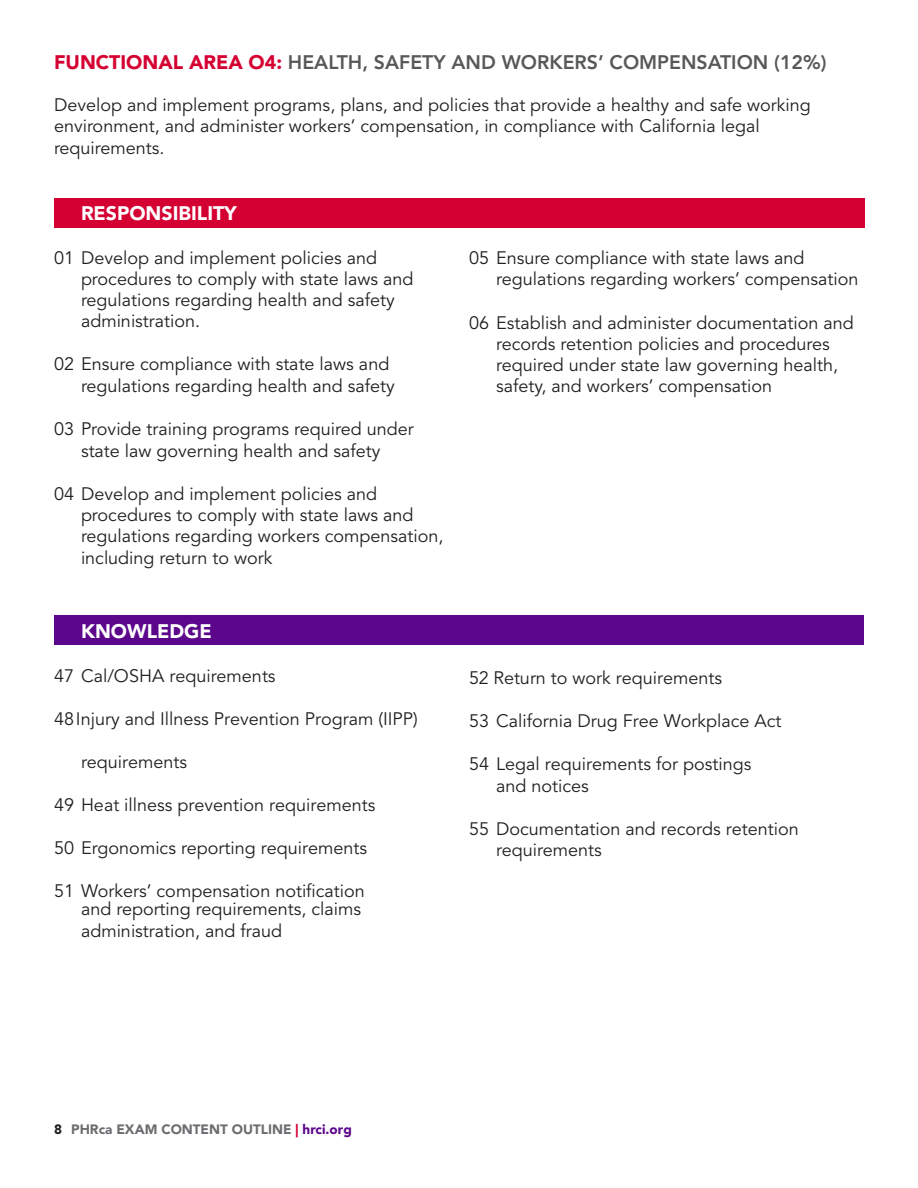
<style>
.page{position:relative;width:918px;height:1188px;background:#fff}
.page>*{position:absolute;margin:0;border:0;box-sizing:border-box;transform-origin:0 0}
.t1{font:800 19.5px "Avenir LT Std";color:#57585a}
.t2{font:900 19.5px "Avenir LT Std";color:#fff}
.t3{font:18px/17.5px "Avenir LT Std";color:#231f20;text-align:right}
.t4{font:900 13.5px "Avenir LT Std";color:#6c6d70}
.s1{font-weight:900;color:#d50032}
.s2{color:#231f20}
.s3{color:#d50032}
.s4{color:#5c068c}
</style>
<div class="page">
<div style="left:54px;top:615px;width:810px;height:30px;background:#5c068c"></div>
<div style="left:55px;top:199px;width:810px;height:29px;background:#d50032"></div>
<p class="t1" style="left:54px;top:50px;width:774px"><span class="s1">FUNCTIONAL AREA O4:</span> HEALTH, SAFETY AND WORKERS’ COMPENSATION (12%)</p>
<p class="t3" style="left:54px;top:97px;width:758px">Develop and implement programs, plans, and policies that provide a healthy and safe working</p>
<p class="t3" style="left:54px;top:118px;width:707px">environment, and administer workers’ compensation, in compliance with California legal</p>
<p class="t3" style="left:54px;top:139px;width:112px">requirements.</p>
<p class="t2" style="left:81px;top:202px;width:157px">RESPONSIBILITY</p>
<p class="t3" style="left:54px;top:249px;width:325px">01 Develop and implement policies and</p>
<p class="t3" style="left:81px;top:270px;width:334px">procedures to comply with state laws and</p>
<p class="t3" style="left:81px;top:291px;width:315px">regulations regarding health and safety</p>
<p class="t3" style="left:81px;top:313px;width:121px">administration.</p>
<p class="t3" style="left:54px;top:356px;width:337px">02 Ensure compliance with state laws and</p>
<p class="t3" style="left:81px;top:378px;width:315px">regulations regarding health and safety</p>
<p class="t3" style="left:54px;top:421px;width:361px">03 Provide training programs required under</p>
<p class="t3" style="left:81px;top:442px;width:301px">state law governing health and safety</p>
<p class="t3" style="left:54px;top:486px;width:325px">04 Develop and implement policies and</p>
<p class="t3" style="left:81px;top:507px;width:334px">procedures to comply with state laws and</p>
<p class="t3" style="left:81px;top:528px;width:364px">regulations regarding workers compensation,</p>
<p class="t3" style="left:81px;top:549px;width:193px">including return to work</p>
<p class="t2" style="left:81px;top:620px;width:132px">KNOWLEDGE</p>
<p class="t3" style="left:54px;top:667px;width:223px">47 Cal/OSHA requirements</p>
<p class="t3" style="left:54px;top:710px;width:365px">48Injury and Illness Prevention Program (IIPP)</p>
<p class="t3" style="left:81px;top:753px;width:108px">requirements</p>
<p class="t3" style="left:54px;top:797px;width:323px">49 Heat illness prevention requirements</p>
<p class="t3" style="left:54px;top:840px;width:315px">50 Ergonomics reporting requirements</p>
<p class="t3" style="left:54px;top:883px;width:312px">51 Workers’ compensation notification and reporting requirements, claims</p>
<p class="t3" style="left:81px;top:922px;width:203px">administration, and fraud</p>
<p class="t3" style="left:469px;top:249px;width:337px">05 Ensure compliance with state laws and</p>
<p class="t3" style="left:496px;top:271px;width:364px">regulations regarding workers’ compensation</p>
<p class="t3" style="left:469px;top:314px;width:386px">06 Establish and administer documentation and</p>
<p class="t3" style="left:496px;top:335px;width:335px">records retention policies and procedures</p>
<p class="t3" style="left:496px;top:356px;width:343px">required under state law governing health,</p>
<p class="t3" style="left:496px;top:377px;width:278px">safety, and workers’ compensation</p>
<p class="t3" style="left:469px;top:669px;width:255px">52 Return to work requirements</p>
<p class="t3" style="left:469px;top:713px;width:314px">53 California Drug Free Workplace Act</p>
<p class="t3" style="left:496px;top:754px;width:257px;line-height:21.8px;text-align:left;text-indent:-27px">54 Legal requirements for postings and notices</p>
<p class="t3" style="left:469px;top:821px;width:331px">55 Documentation and records retention</p>
<p class="t3" style="left:496px;top:842px;width:107px">requirements</p>
<p class="t4" style="left:54px;top:1122px;width:299px"><span class="s2">8</span> PHRca EXAM CONTENT OUTLINE <span class="s3">|</span> <span class="s4">hrci.org</span></p>
</div>
